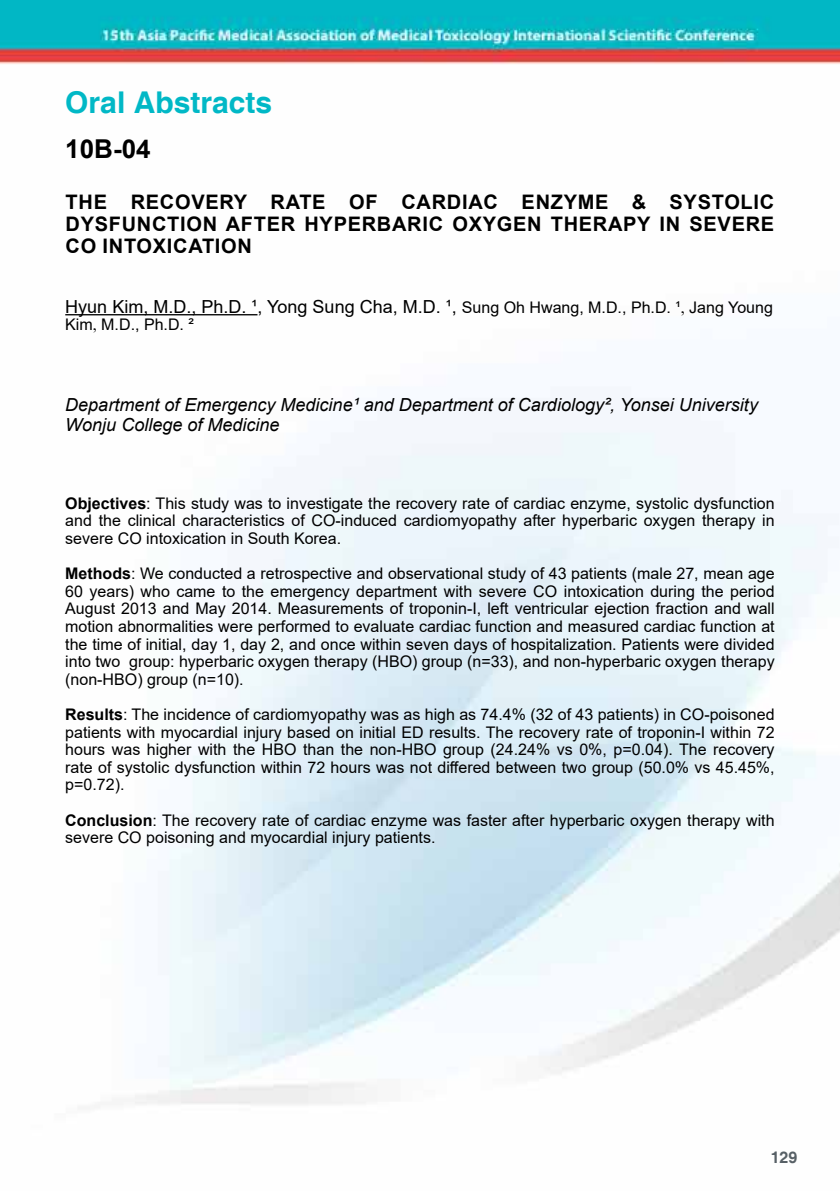
<style>
.page{position:relative;width:840px;height:1191px;background:#fff}
.page>*{position:absolute;margin:0;border:0;box-sizing:border-box;transform-origin:0 0}
.t1{font:700 30px "Helvetica";color:#01b8c6}
.t2{font:700 26px "Arial";color:#000}
.t3{font:700 20px/22px "Arial";letter-spacing:.035em;color:#000;text-align:justify}
.t4{font:italic 18px/19.8px "Arial";color:#000}
.t5{font:18px "Arial";color:#000}
.t6{font:16px/17.6px "Arial";color:#000;text-align:justify}
.t7{font:700 16px "Helvetica";color:#576066}
.s1{font-size:16px}
.s2{font-family:"Times New Roman";font-size:16px}
.s3{font-family:"Times New Roman"}
.s4{font-weight:700}
</style>
<div class="page">
<img style="left:0;top:0;width:839px;height:1105px">
<hr style="left:65px;top:314px;width:192px;height:1px;background:#000">
<h1 class="t1" style="left:65px;top:84px;width:208px">Oral Abstracts</h1>
<h2 class="t2" style="left:65px;top:130px;width:87px">10B-04</h2>
<p class="t3" style="left:66px;top:191px;width:709px">THE RECOVERY RATE OF CARDIAC ENZYME &amp; SYSTOLIC DYSFUNCTION AFTER HYPERBARIC OXYGEN THERAPY IN SEVERE CO INTOXICATION</p>
<p class="t5" style="left:65px;top:294px;width:708px">Hyun Kim, M.D., Ph.D. ¹, Yong Sung Cha, M.D. ¹, <span class="s1">Sung Oh Hwang, M.D., Ph.D. ¹</span><span class="s2">,</span> <span class="s1">Jang Young</span></p>
<p class="t6" style="left:65px;top:316px;width:130px">Kim<span class="s3">,</span> M.D., Ph.D. ²</p>
<p class="t4" style="left:65px;top:395px;width:693px">Department of Emergency Medicine¹ and Department of Cardiology², Yonsei University<br>Wonju College of Medicine</p>
<p class="t6" style="left:65px;top:494px;width:710px"><span class="s4">Objectives</span>: This study was to investigate the recovery rate of cardiac enzyme, systolic dysfunction and the clinical characteristics of CO-induced cardiomyopathy after hyperbaric oxygen therapy in severe CO intoxication in South Korea.</p>
<p class="t6" style="left:65px;top:564px;width:710px"><span class="s4">Methods</span>: We conducted a retrospective and observational study of 43 patients (male 27, mean age 60 years) who came to the emergency department with severe CO intoxication during the period August 2013 and May 2014. Measurements of troponin-I, left ventricular ejection fraction and wall motion abnormalities were performed to evaluate cardiac function and measured cardiac function at the time of initial, day 1, day 2, and once within seven days of hospitalization. Patients were divided into two group: hyperbaric oxygen therapy (HBO) group (n=33), and non-hyperbaric oxygen therapy (non-HBO) group (n=10).</p>
<p class="t6" style="left:65px;top:705px;width:710px"><span class="s4">Results</span>: The incidence of cardiomyopathy was as high as 74.4% (32 of 43 patients) in CO-poisoned patients with myocardial injury based on initial ED results. The recovery rate of troponin-I within 72 hours was higher with the HBO than the non-HBO group (24.24% vs 0%, p=0.04). The recovery rate of systolic dysfunction within 72 hours was not differed between two group (50.0% vs 45.45%, p=0.72).</p>
<p class="t6" style="left:65px;top:811px;width:710px"><span class="s4">Conclusion</span>: The recovery rate of cardiac enzyme was faster after hyperbaric oxygen therapy with severe CO poisoning and myocardial injury patients.</p>
<p class="t7" style="left:770px;top:1147px;width:28px">129</p>
</div>
